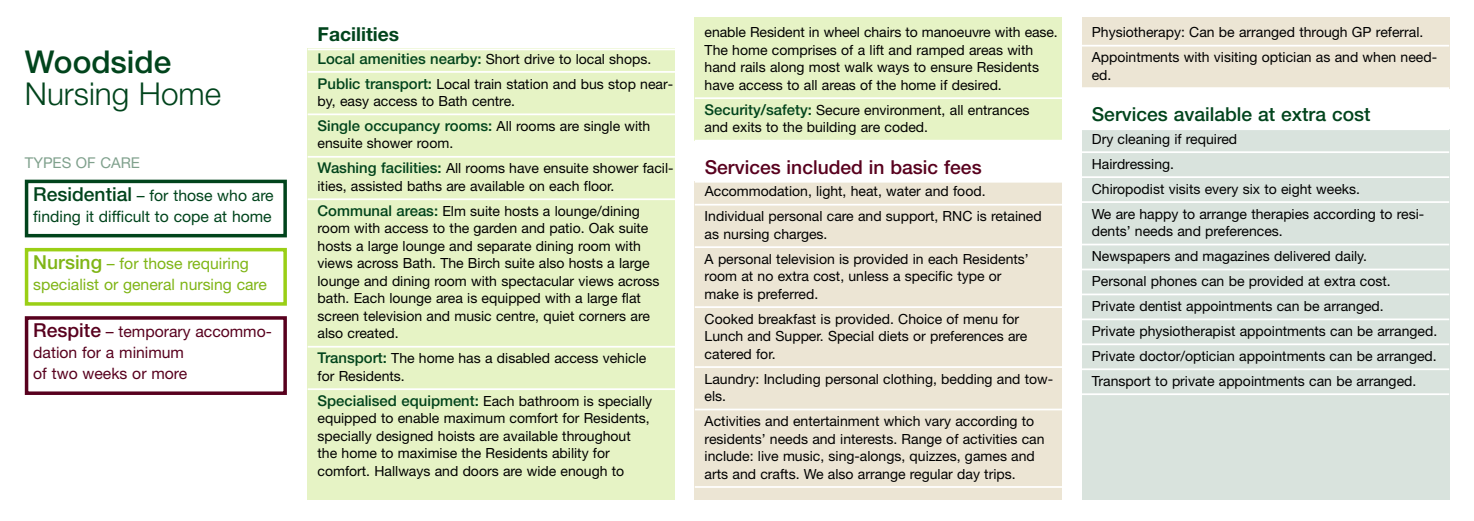
<style>
.page{position:relative;width:1474px;height:521px;background:#fff}
.page>*{position:absolute;margin:0;border:0;box-sizing:border-box;transform-origin:0 0}
.t1{font:300 31.5px "Helvetica Neue";color:#01441c}
.t2{font:500 31.5px "Helvetica Neue";color:#01441c}
.t3{font:500 19.25px "Helvetica Neue";color:#01441c}
.t4{font:500 19.25px "Helvetica Neue";color:#58011e}
.t5{font:700 19.25px "Helvetica Neue";color:#01441c}
.t6{font:15.75px/21px "Helvetica Neue";color:#58011e}
.t7{font:15.75px/21px "Helvetica Neue";color:#01441c}
.t8{font:15.75px/21px "Helvetica Neue";color:#7fb516}
.t9{font:500 14.88px "Helvetica Neue";color:#01441c}
.t10{font:14.88px "Helvetica Neue";color:#80a18d}
.t11{font:14px/17.5px "Helvetica Neue";color:#000}
.s1{font-weight:500;font-size:19.25px}
.s2{font-weight:500;font-size:14.88px;color:#01441c}
.s3{font-weight:400;font-size:14px;color:#000}
</style>
<div class="page">
<div style="left:1081px;top:129px;width:368px;height:371px;background:#d9e3dd"></div>
<div style="left:308px;top:48px;width:367px;height:452px;background:#e6f3c5"></div>
<div style="left:694px;top:17px;width:368px;height:124px;background:#e6f3c5"></div>
<div style="left:694px;top:182px;width:368px;height:318px;background:#ece5d4"></div>
<div style="left:1081px;top:17px;width:368px;height:71px;background:#ece5d4"></div>
<div style="left:25px;top:180px;width:262px;height:57px;border:4px solid #01441c"></div>
<div style="left:25px;top:248px;width:262px;height:58px;border:4px solid #9acf16"></div>
<div style="left:25px;top:316px;width:262px;height:79px;border:4px solid #58011e"></div>
<hr style="left:308px;top:49px;width:367px;height:1px;background:#fff">
<hr style="left:308px;top:71px;width:367px;height:2px;background:#fff">
<hr style="left:308px;top:113px;width:367px;height:2px;background:#fff">
<hr style="left:308px;top:156px;width:367px;height:2px;background:#fff">
<hr style="left:308px;top:198px;width:367px;height:2px;background:#fff">
<hr style="left:308px;top:346px;width:367px;height:2px;background:#fff">
<hr style="left:308px;top:388px;width:367px;height:2px;background:#fff">
<hr style="left:694px;top:97px;width:368px;height:2px;background:#fff">
<hr style="left:694px;top:140px;width:368px;height:1px;background:#fff">
<hr style="left:694px;top:181px;width:368px;height:2px;background:#fff">
<hr style="left:694px;top:204px;width:368px;height:2px;background:#fff">
<hr style="left:694px;top:246px;width:368px;height:2px;background:#fff">
<hr style="left:694px;top:306px;width:368px;height:2px;background:#fff">
<hr style="left:694px;top:366px;width:368px;height:2px;background:#fff">
<hr style="left:694px;top:409px;width:368px;height:1px;background:#fff">
<hr style="left:694px;top:486px;width:368px;height:2px;background:#fff">
<hr style="left:1081px;top:45px;width:368px;height:2px;background:#fff">
<hr style="left:1081px;top:87px;width:368px;height:2px;background:#fff">
<hr style="left:1081px;top:128px;width:368px;height:2px;background:#fff">
<hr style="left:1081px;top:151px;width:368px;height:2px;background:#fff">
<hr style="left:1081px;top:176px;width:368px;height:2px;background:#fff">
<hr style="left:1081px;top:201px;width:368px;height:2px;background:#fff">
<hr style="left:1081px;top:244px;width:368px;height:1px;background:#fff">
<hr style="left:1081px;top:269px;width:368px;height:1px;background:#fff">
<hr style="left:1081px;top:293px;width:368px;height:2px;background:#fff">
<hr style="left:1081px;top:318px;width:368px;height:2px;background:#fff">
<hr style="left:1081px;top:343px;width:368px;height:2px;background:#fff">
<hr style="left:1081px;top:368px;width:368px;height:2px;background:#fff">
<hr style="left:1081px;top:393px;width:368px;height:2px;background:#fff">
<h1 class="t2" style="left:25px;top:51px;width:148px">Woodside</h1>
<h1 class="t1" style="left:25px;top:82px;width:198px">Nursing Home</h1>
<p class="t10" style="left:25px;top:157px;width:117px">TYPES OF CARE</p>
<p class="t7" style="left:33px;top:186px;width:242px"><span class="s1">Residential</span> – for those who are finding it difficult to cope at home</p>
<p class="t8" style="left:33px;top:254px;width:235px"><span class="s1">Nursing</span> – for those requiring specialist or general nursing care</p>
<p class="t6" style="left:33px;top:322px;width:240px"><span class="s1">Respite</span> – temporary accommo&shy;dation for a minimum<br>of two weeks or more</p>
<h2 class="t5" style="left:317px;top:27px;width:83px">Facilities</h2>
<p class="t11" style="left:317px;top:47px;width:357px;line-height:25px"><span class="s2">Local amenities nearby:</span> Short drive to local shops.<br><span class="s2">Public transport:</span> Local train station and bus stop near-</p>
<p class="t11" style="left:317px;top:94px;width:199px">by, easy access to Bath centre.</p>
<p class="t9" style="left:317px;top:120px;width:334px">Single occupancy rooms: <span class="s3">All rooms are single with</span></p>
<p class="t11" style="left:317px;top:132px;width:357px;line-height:25px">ensuite shower room.<br><span class="s2">Washing facilities:</span> All rooms have ensuite shower facil-</p>
<p class="t11" style="left:317px;top:175px;width:324px;line-height:25px">ities, assisted baths are available on each floor.<br><span class="s2">Communal areas:</span> Elm suite hosts a lounge/dining</p>
<p class="t11" style="left:317px;top:221px;width:343px">room with access to the garden and patio. Oak suite hosts a large lounge and separate dining room with views across Bath. The Birch suite also hosts a large lounge and dining room with spectacular views across bath. Each lounge area is equipped with a large flat screen television and music centre, quiet corners are also created.</p>
<p class="t11" style="left:317px;top:351px;width:330px"><span class="s2">Transport:</span> The home has a disabled access vehicle for Residents.</p>
<p class="t11" style="left:317px;top:393px;width:336px"><span class="s2">Specialised equipment:</span> Each bathroom is specially equipped to enable maximum comfort for Residents, specially designed hoists are available throughout the home to maximise the Residents ability for comfort. Hallways and doors are wide enough to</p>
<p class="t11" style="left:704px;top:25px;width:355px">enable Resident in wheel chairs to manoeuvre with ease.<br>The home comprises of a lift and ramped areas with hand rails along most walk ways to ensure Residents have access to all areas of the home if desired.</p>
<p class="t11" style="left:704px;top:102px;width:326px"><span class="s2">Security/safety:</span> Secure environment, all entrances and exits to the building are coded.</p>
<h2 class="t4" style="left:704px;top:160px;width:278px">Services included in basic fees</h2>
<p class="t11" style="left:704px;top:180px;width:338px;line-height:25px">Accommodation, light, heat, water and food.<br>Individual personal care and support, RNC is retained</p>
<p class="t11" style="left:704px;top:223px;width:326px;line-height:25px">as nursing charges.<br>A personal television is provided in each Residents’</p>
<p class="t11" style="left:704px;top:269px;width:298px">room at no extra cost, unless a specific type or make is preferred.</p>
<p class="t11" style="left:704px;top:311px;width:324px">Cooked breakfast is provided. Choice of menu for<br>Lunch and Supper. Special diets or preferences are catered for.</p>
<p class="t11" style="left:704px;top:371px;width:350px">Laundry: Including personal clothing, bedding and tow&shy;els.</p>
<p class="t11" style="left:704px;top:414px;width:341px">Activities and entertainment which vary according to residents’ needs and interests. Range of activities can include: live music, sing-alongs, quizzes, games and arts and crafts. We also arrange regular day trips.</p>
<p class="t11" style="left:1091px;top:21px;width:347px;line-height:25px">Physiotherapy: Can be arranged through GP referral.<br>Appointments with visiting optician as and when need-</p>
<p class="t11" style="left:1091px;top:67px;width:21px">ed.</p>
<h2 class="t3" style="left:1091px;top:108px;width:280px">Services available at extra cost</h2>
<p class="t11" style="left:1091px;top:128px;width:334px;line-height:25px">Dry cleaning if required<br>Hairdressing.<br>Chiropodist visits every six to eight weeks.<br>We are happy to arrange therapies according to resi-</p>
<p class="t11" style="left:1091px;top:220px;width:347px;line-height:25px">dents’ needs and preferences.<br>Newspapers and magazines delivered daily.<br>Personal phones can be provided at extra cost.<br>Private dentist appointments can be arranged.<br>Private physiotherapist appointments can be arranged.<br>Private doctor/optician appointments can be arranged.<br>Transport to private appointments can be arranged.</p>
</div>
